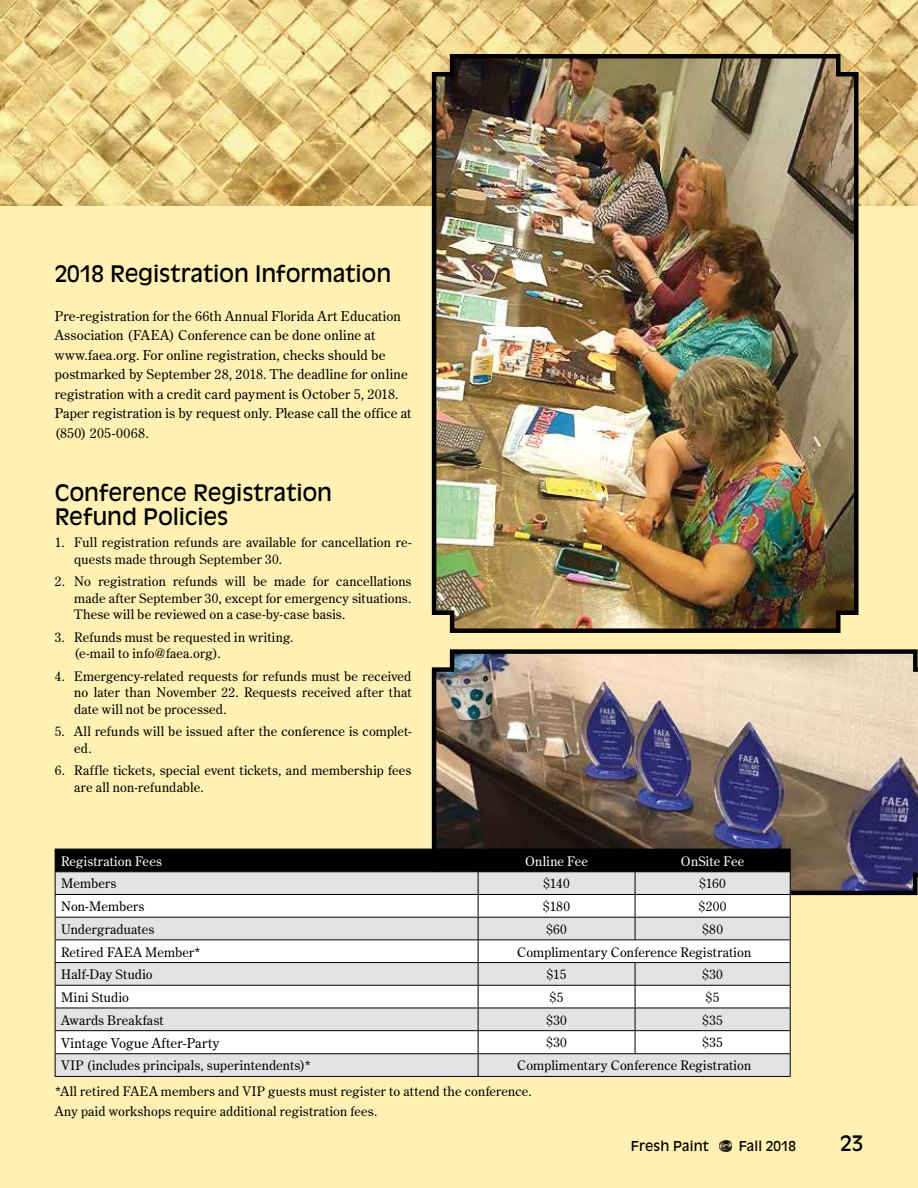
<style>
.page{position:relative;width:918px;height:1188px;background:#fff}
.page>*{position:absolute;margin:0;border:0;box-sizing:border-box;transform-origin:0 0}
.t1{font:22.5px/24px "Antique Olive";letter-spacing:-.005em;color:#000}
.t2{font:21px "Antique Olive";color:#000}
.t3{font:13.5px/19.5px "Century Old Style";letter-spacing:.015em;color:#000}
.t4{font:13.5px "Antique Olive";letter-spacing:.005em;color:#000}
.t5{font:13.05px/16.5px "Century Old Style";letter-spacing:.01em;color:#000}
.t6{font:13.05px "Century Old Style";letter-spacing:.015em;color:#fff}
</style>
<div class="page">
<div style="left:0;top:179px;width:918px;height:1009px;background:#fff1b3"></div>
<svg style="left:720px;top:1140px;width:11px;height:11px"></svg>
<img style="left:772px;top:0;width:146px;height:205px">
<img style="left:0;top:0;width:772px;height:205px">
<img style="left:430px;top:52px;width:431px;height:581px">
<img style="left:430px;top:649px;width:488px;height:247px">
<hr style="left:55px;top:1076px;width:423px;height:1px;background:#000">
<hr style="left:478px;top:1076px;width:157px;height:1px;background:#000">
<hr style="left:635px;top:1076px;width:156px;height:1px;background:#000">
<svg style="left:55px;top:849px;width:736px;height:227px;background:#cecfcf"></svg>
<hr style="left:55px;top:871px;width:423px;height:1px;background:#000">
<hr style="left:478px;top:871px;width:157px;height:1px;background:#000">
<hr style="left:635px;top:871px;width:156px;height:1px;background:#000">
<hr style="left:55px;top:894px;width:423px;height:1px;background:#000">
<hr style="left:478px;top:894px;width:157px;height:1px;background:#000">
<hr style="left:635px;top:894px;width:156px;height:1px;background:#000">
<h1 class="t1" style="left:55px;top:261px;width:338px">2018 Registration Information</h1>
<p class="t3" style="left:55px;top:306px;width:358px">Pre-registration for the 66th Annual Florida Art Education Association (FAEA) Conference can be done online at www.faea.org. For online registration, checks should be postmarked by September 28, 2018. The deadline for online registration with a credit card payment is October 5, 2018.<br>Paper registration is by request only. Please call the office at (850) 205-0068.</p>
<h1 class="t1" style="left:55px;top:480px;width:279px">Conference Registration<br>Refund Policies</h1>
<p class="t5" style="left:74px;top:534px;width:339px;text-indent:-20px">1. Full registration refunds are available for cancellation re&shy;quests made through September 30.</p>
<p class="t5" style="left:74px;top:573px;width:339px;text-align:justify;text-indent:-19px">2. No registration refunds will be made for cancellations made after September 30, except for emergency situations.<br>These will be reviewed on a case-by-case basis.</p>
<p class="t5" style="left:74px;top:628px;width:221px;text-indent:-19px">3. Refunds must be requested in writing. (e-mail to info@faea.org).</p>
<p class="t5" style="left:74px;top:667px;width:339px;text-align:justify;text-indent:-19px">4. Emergency-related requests for refunds must be received no later than November 22. Requests received after that date will not be processed.</p>
<p class="t5" style="left:74px;top:723px;width:339px;text-indent:-19px">5. All refunds will be issued after the conference is complet&shy;ed.</p>
<p class="t5" style="left:74px;top:762px;width:339px;text-indent:-19px">6. Raffle tickets, special event tickets, and membership fees are all non-refundable.</p>
<p class="t6" style="left:61px;top:853px;width:102px">Registration Fees</p>
<p class="t6" style="left:525px;top:853px;width:65px">Online Fee</p>
<p class="t6" style="left:681px;top:853px;width:65px">OnSite Fee</p>
<p class="t5" style="left:61px;top:875px;width:57px">Members</p>
<p class="t5" style="left:544px;top:875px;width:28px">$140</p>
<p class="t5" style="left:699px;top:875px;width:28px">$160</p>
<p class="t5" style="left:61px;top:898px;width:85px">Non-Members</p>
<p class="t5" style="left:543px;top:898px;width:28px">$180</p>
<p class="t5" style="left:699px;top:898px;width:29px">$200</p>
<p class="t5" style="left:61px;top:920px;width:95px">Undergraduates</p>
<p class="t5" style="left:546px;top:920px;width:22px">$60</p>
<p class="t5" style="left:702px;top:920px;width:22px">$80</p>
<p class="t5" style="left:61px;top:943px;width:141px">Retired FAEA Member*</p>
<p class="t5" style="left:517px;top:943px;width:236px">Complimentary Conference Registration</p>
<p class="t5" style="left:61px;top:966px;width:93px">Half-Day Studio</p>
<p class="t5" style="left:547px;top:966px;width:21px">$15</p>
<p class="t5" style="left:702px;top:966px;width:22px">$30</p>
<p class="t5" style="left:61px;top:989px;width:69px">Mini Studio</p>
<p class="t5" style="left:550px;top:989px;width:15px">$5</p>
<p class="t5" style="left:706px;top:989px;width:15px">$5</p>
<p class="t5" style="left:61px;top:1011px;width:104px">Awards Breakfast</p>
<p class="t5" style="left:546px;top:1011px;width:22px">$30</p>
<p class="t5" style="left:702px;top:1011px;width:22px">$35</p>
<p class="t3" style="left:61px;top:1033px;width:160px">Vintage Vogue After-Party</p>
<p class="t5" style="left:546px;top:1034px;width:22px">$30</p>
<p class="t5" style="left:702px;top:1034px;width:22px">$35</p>
<p class="t5" style="left:61px;top:1057px;width:252px">VIP (includes principals, superintendents)*</p>
<p class="t5" style="left:55px;top:1052px;width:698px;line-height:26px;text-indent:462px">Complimentary Conference Registration *All retired FAEA members and VIP guests must register to attend the conference.</p>
<p class="t5" style="left:55px;top:1102px;width:324px">Any paid workshops require additional registration fees.</p>
<p class="t4" style="left:631px;top:1138px;width:79px">Fresh Paint</p>
<p class="t4" style="left:739px;top:1138px;width:59px">Fall 2018</p>
<h2 class="t2" style="left:840px;top:1131px;width:25px">23</h2>
</div>
